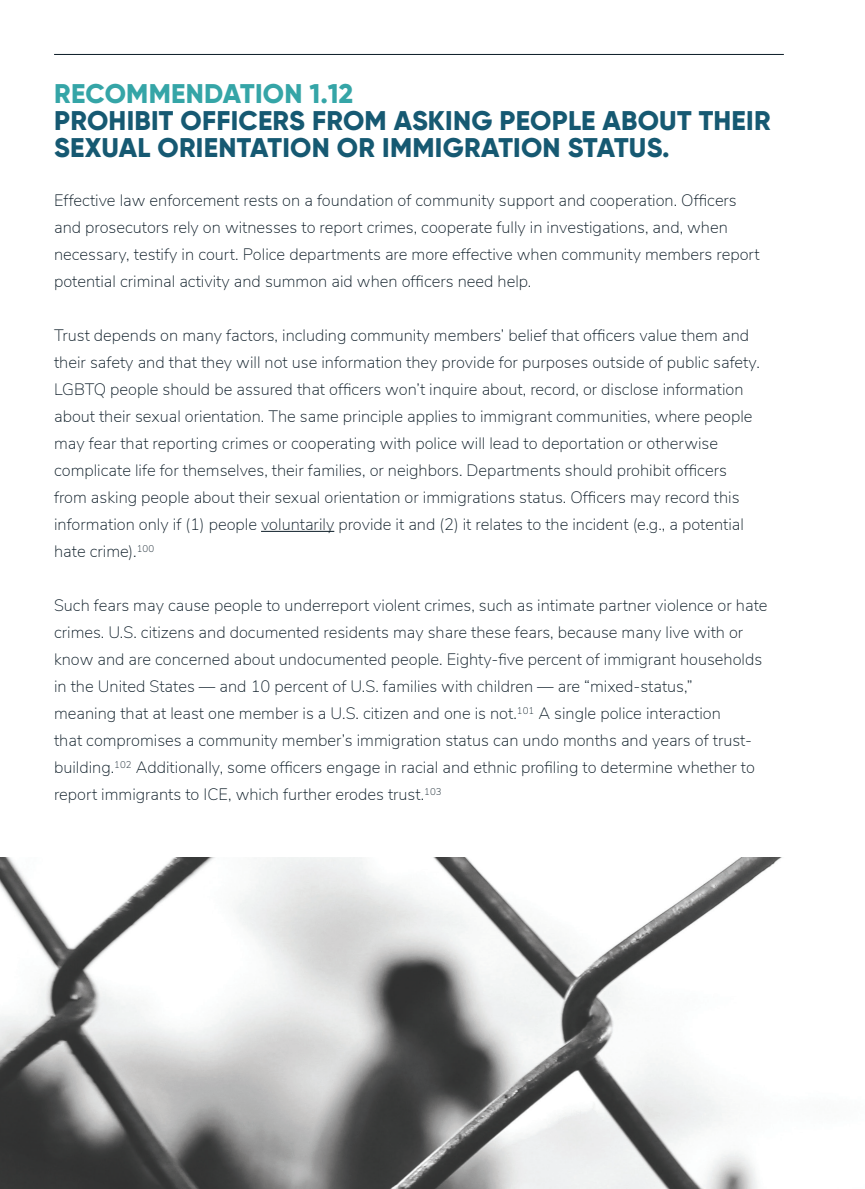
<style>
.page{position:relative;width:865px;height:1189px;background:#fff}
.page>*{position:absolute;margin:0;border:0;box-sizing:border-box;transform-origin:0 0}
.Recommendation{font:800 27px/27px "Gilroy";letter-spacing:.01em;color:#165972}
.Recommendation-2{font:800 27px "Gilroy";letter-spacing:.01em;color:#35a5a7}
.Body_Copy{font:200 16.5px/27px "Nunito Sans";color:#0a1a25}
</style>
<div class="page">
<hr style="left:54px;top:54px;width:729px;height:1px;background:#0a1a25">
<hr style="left:261px;top:531px;width:73px;height:1px;background:#0a1a25">
<img style="left:0;top:857px;width:782px;height:331px">
<p class="Recommendation-2" style="left:54px;top:76px;width:300px">RECOMMENDATION 1.12</p>
<p class="Recommendation" style="left:54px;top:107px;width:717px">PROHIBIT OFFICERS FROM ASKING PEOPLE ABOUT THEIR<br>SEXUAL ORIENTATION OR IMMIGRATION STATUS.</p>
<p class="Body_Copy" style="left:54px;top:186px;width:706px">Effective law enforcement rests on a foundation of community support and cooperation. Officers and prosecutors rely on witnesses to report crimes, cooperate fully in investigations, and, when necessary, testify in court. Police departments are more effective when community members report potential criminal activity and summon aid when officers need help.</p>
<p class="Body_Copy" style="left:54px;top:321px;width:706px">Trust depends on many factors, including community members’ belief that officers value them and their safety and that they will not use information they provide for purposes outside of public safety.<br>LGBTQ people should be assured that officers won’t inquire about, record, or disclose information about their sexual orientation. The same principle applies to immigrant communities, where people may fear that reporting crimes or cooperating with police will lead to deportation or otherwise complicate life for themselves, their families, or neighbors. Departments should prohibit officers from asking people about their sexual orientation or immigrations status. Officers may record this information only if (1) people voluntarily provide it and (2) it relates to the incident (e.g., a potential hate crime).<sup>100</sup></p>
<p class="Body_Copy" style="left:54px;top:591px;width:714px">Such fears may cause people to underreport violent crimes, such as intimate partner violence or hate crimes. U.S. citizens and documented residents may share these fears, because many live with or know and are concerned about undocumented people. Eighty-five percent of immigrant households in the United States — and 10 percent of U.S. families with children — are “mixed-status,”<br>meaning that at least one member is a U.S. citizen and one is not.<sup>101</sup> A single police interaction<br>that compromises a community member’s immigration status can undo months and years of trust&shy;building.<sup>102</sup> Additionally, some officers engage in racial and ethnic profiling to determine whether to report immigrants to ICE, which further erodes trust.<sup>103</sup></p>
</div>
